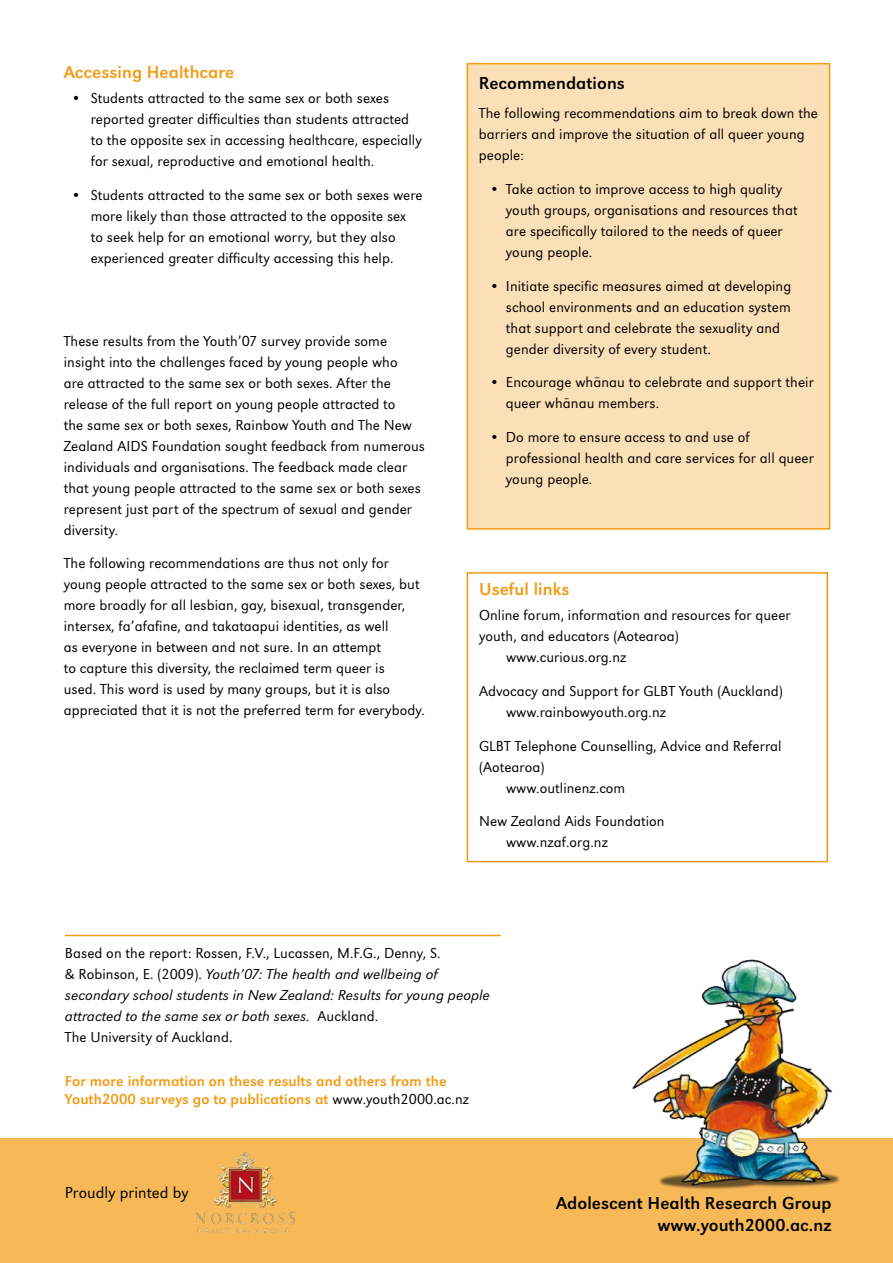
<style>
.page{position:relative;width:893px;height:1263px;background:#fff}
.page>*{position:absolute;margin:0;border:0;box-sizing:border-box;transform-origin:0 0}
.t1{font:18px/21.6px "Grot Macron Reg";letter-spacing:.005em;color:#000;text-align:right}
.t2{font:18px "Grot Macron Reg";letter-spacing:.005em;color:#f39910}
.t3{font:300 16.5px "Grot Macron";letter-spacing:.005em;color:#000}
.t4{font:300 15px/21px "Grot Macron";letter-spacing:.005em;color:#000}
.t5{font:15px/21px "Grot Macron Light Ita";letter-spacing:.005em;color:#000}
.t6{font:15px/18px "Grot Macron Reg";letter-spacing:.005em;color:#f39910}
.s1{font-family:"Grot Macron";font-weight:300}
.s2{font-size:16.5px}
.s3{font-family:"Grot Macron";font-weight:300;color:#000}
</style>
<div class="page">
<div style="left:467px;top:572px;width:361px;height:290px;border:2px solid #f39910"></div>
<div style="left:467px;top:63px;width:363px;height:467px;background:#fbe0b7;border:2px solid #f39910"></div>
<hr style="left:65px;top:935px;width:436px;height:1px;background:#f39910">
<div style="left:0;top:1139px;width:893px;height:124px;background:#f7b858"></div>
<img style="left:624px;top:959px;width:217px;height:231px">
<img style="left:195px;top:1152px;width:99px;height:80px">
<p class="t2" style="left:64px;top:61px;width:172px">Accessing Healthcare</p>
<p class="t4" style="left:91px;top:88px;width:333px;text-indent:-20px">• Students attracted to the same sex or both sexes reported greater difficulties than students attracted to the opposite sex in accessing healthcare, especially for sexual, reproductive and emotional health.</p>
<p class="t4" style="left:91px;top:184px;width:333px;text-indent:-20px">• Students attracted to the same sex or both sexes were more likely than those attracted to the opposite sex<br>to seek help for an emotional worry, but they also experienced greater difficulty accessing this help.</p>
<p class="t4" style="left:64px;top:330px;width:363px">These results from the Youth’07 survey provide some insight into the challenges faced by young people who<br>are attracted to the same sex or both sexes. After the release of the full report on young people attracted to<br>the same sex or both sexes, Rainbow Youth and The New Zealand AIDS Foundation sought feedback from numerous individuals and organisations. The feedback made clear that young people attracted to the same sex or both sexes represent just part of the spectrum of sexual and gender diversity.</p>
<p class="t4" style="left:64px;top:553px;width:363px">The following recommendations are thus not only for young people attracted to the same sex or both sexes, but more broadly for all lesbian, gay, bisexual, transgender, intersex, fa’afafine, and takataapui identities, as well<br>as everyone in between and not sure. In an attempt<br>to capture this diversity, the reclaimed term queer is<br>used. This word is used by many groups, but it is also appreciated that it is not the preferred term for everybody.</p>
<p class="t1" style="left:479px;top:72px;width:148px">Recommendations</p>
<p class="t4" style="left:479px;top:103px;width:341px">The following recommendations aim to break down the barriers and improve the situation of all queer young people:</p>
<p class="t4" style="left:506px;top:179px;width:293px;text-indent:-16px">• Take action to improve access to high quality youth groups, organisations and resources that are specifically tailored to the needs of queer young people.</p>
<p class="t4" style="left:506px;top:275px;width:287px;text-indent:-16px">• Initiate specific measures aimed at developing school environments and an education system that support and celebrate the sexuality and gender diversity of every student.</p>
<p class="t4" style="left:506px;top:372px;width:309px;text-indent:-16px">• Encourage whānau to celebrate and support their queer whānau members.</p>
<p class="t4" style="left:506px;top:427px;width:309px;text-indent:-16px">• Do more to ensure access to and use of professional health and care services for all queer young people.</p>
<p class="t2" style="left:479px;top:578px;width:92px">Useful links</p>
<p class="t4" style="left:479px;top:605px;width:313px">Online forum, information and resources for queer</p>
<p class="t4" style="left:479px;top:626px;width:201px">youth, and educators (Aotearoa)</p>
<p class="t4" style="left:506px;top:647px;width:122px">www.curious.org.nz</p>
<p class="t4" style="left:506px;top:681px;width:278px;text-indent:-27px">Advocacy and Support for GLBT Youth (Auckland) www.rainbowyouth.org.nz</p>
<p class="t4" style="left:479px;top:735px;width:304px">GLBT Telephone Counselling, Advice and Referral</p>
<p class="t4" style="left:479px;top:756px;width:67px">(Aotearoa)</p>
<p class="t4" style="left:506px;top:777px;width:121px">www.outlinenz.com</p>
<p class="t4" style="left:506px;top:811px;width:160px;text-indent:-27px">New Zealand Aids Foundation www.nzaf.org.nz</p>
<p class="t4" style="left:65px;top:943px;width:377px">Based on the report: Rossen, F.V., Lucassen, M.F.G., Denny, S.</p>
<p class="t5" style="left:65px;top:964px;width:426px"><span class="s1">&amp; Robinson, E. (2009).</span> Youth’07: The health and wellbeing of secondary school students in New Zealand: Results for young people attracted to the same sex or both sexes. <span class="s1">Auckland.</span></p>
<p class="t4" style="left:65px;top:1027px;width:169px">The University of Auckland<span class="s2">.</span></p>
<p class="t6" style="left:65px;top:1072px;width:405px">For more information on these results and others from the<br>Youth2000 surveys go to publications at <span class="s3">www.youth2000.ac.nz</span></p>
<p class="t3" style="left:65px;top:1183px;width:125px">Proudly printed by</p>
<p class="t1" style="left:556px;top:1192px;width:277px">Adolescent Health Research Group www.youth2000.ac.nz</p>
</div>
